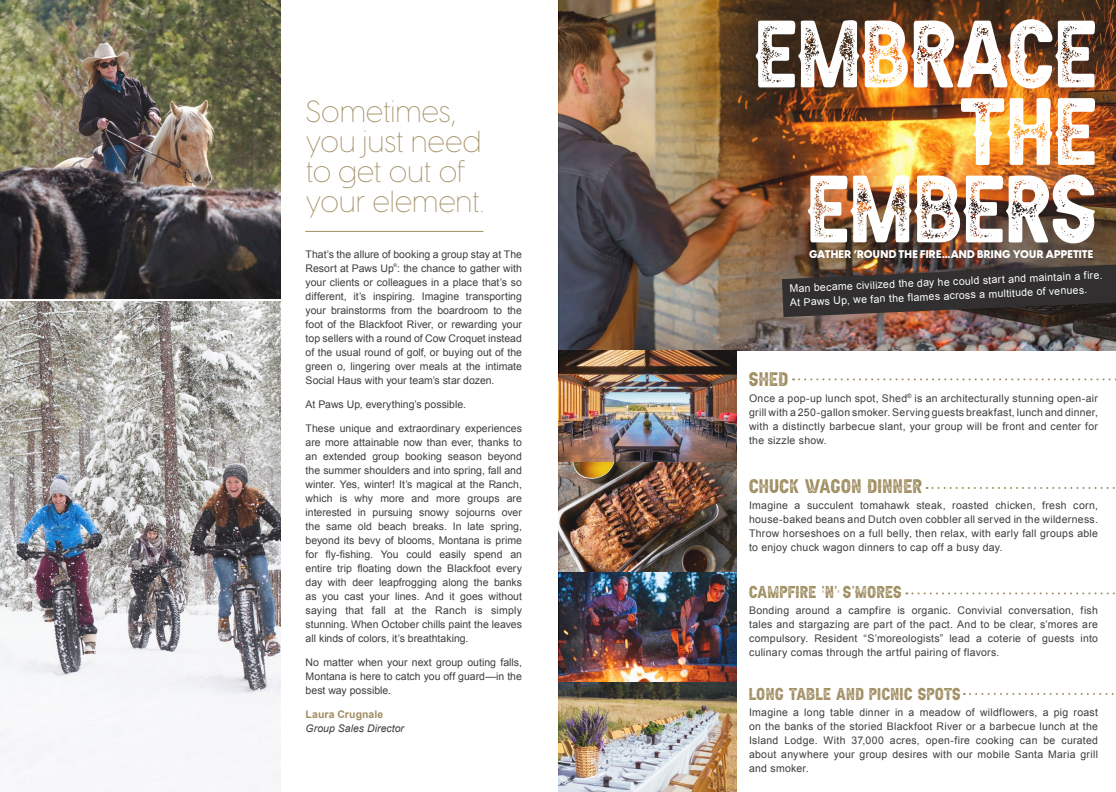
<style>
.page{position:relative;width:1116px;height:792px;background:#fff}
.page>*{position:absolute;margin:0;border:0;box-sizing:border-box;transform-origin:0 0}
.t1{font:58.3px/77.5px "Aldivaro Stamp Demo Stamp";color:#fff;text-align:right}
.t2{font:100 30px/30px "Visby CF";letter-spacing:-.01em;color:#a08e62}
.t3{font:12px "Aldivaro Stamp Demo Stamp";letter-spacing:.03em;color:#a08e62}
.t4{font:800 11px "Visby CF";letter-spacing:.015em;color:#fff}
.t5{font:10.5px/14px "Arial";letter-spacing:.005em;color:#3e3e3f;text-align:justify}
.t6{font:10.5px/14.1px "Arial";color:#fff}
.t7{font:10.5px "Aldivaro Stamp Demo Stamp";letter-spacing:.035em;color:#a08e62}
.t8{font:italic 10.5px/14px "Arial";letter-spacing:.005em;color:#3e3e3f}
.t9{font:5px "Arial";color:#3e3e3f}
.s1{font-weight:700;font-style:normal;color:#a08e62}
</style>
<div class="page">
<hr style="left:306px;top:231px;width:177px;height:1px;background:#a08e62">
<img style="left:0;top:0;width:280px;height:792px">
<img style="left:559px;top:0;width:557px;height:792px">
<svg style="left:782px;top:265px;width:334px;height:52px;background:#3b3331"></svg>
<svg style="left:793px;top:378px;width:323px;height:2px"></svg>
<svg style="left:927px;top:487px;width:189px;height:2px"></svg>
<svg style="left:906px;top:592px;width:210px;height:2px"></svg>
<svg style="left:964px;top:693px;width:152px;height:2px"></svg>
<p class="t2" style="left:306px;top:96px;width:152px">Sometimes,</p>
<p class="t2" style="left:306px;top:126px;width:180px">you just need to get out of your element.</p>
<p class="t5" style="left:306px;top:248px;width:218px">That’s the allure of booking a group stay at The<br>Resort at Paws Up : the chance to gather with</p>
<p class="t9" style="left:394px;top:262px;width:5px">®</p>
<p class="t5" style="left:306px;top:276px;width:218px">your clients or colleagues in a place that’s so different, it’s inspiring. Imagine transporting your brainstorms from the boardroom to the foot of the Blackfoot River, or rewarding your top sellers with a round of Cow Croquet instead of the usual round of golf, or buying out of the green o, lingering over meals at the intimate Social Haus with your team’s star dozen.</p>
<p class="t5" style="left:306px;top:398px;width:162px">At Paws Up, everything’s possible.</p>
<p class="t5" style="left:306px;top:422px;width:218px">These unique and extraordinary experiences are more attainable now than ever, thanks to an extended group booking season beyond the summer shoulders and into spring, fall and winter. Yes, winter! It’s magical at the Ranch, which is why more and more groups are interested in pursuing snowy sojourns over the same old beach breaks. In late spring, beyond its bevy of blooms, Montana is prime for fly-fishing. You could easily spend an entire trip floating down the Blackfoot every day with deer leapfrogging along the banks as you cast your lines. And it goes without saying that fall at the Ranch is simply stunning. When October chills paint the leaves all kinds of colors, it’s breathtaking.</p>
<p class="t5" style="left:306px;top:656px;width:218px">No matter when your next group outing falls, Montana is here to catch you off guard—in the best way possible.</p>
<p class="t8" style="left:306px;top:708px;width:100px"><span class="s1">Laura Crugnale<br></span>Group Sales Director</p>
<p class="t1" style="left:756px;top:29px;width:344px">EMBRACE<br>THE<br>EMBERS</p>
<p class="t4" style="left:809px;top:247px;width:286px">GATHER ’ROUND THE FIRE…AND BRING YOUR APPETITE</p>
<p class="t6" style="left:789px;top:280px;width:315px;rotate:-2deg">Man became civilized the day he could start and maintain a fire.<br>At Paws Up, we fan the flames across a multitude of venues.</p>
<p class="t3" style="left:749px;top:375px;width:41px">SHED</p>
<p class="t5" style="left:749px;top:391px;width:350px">Once a pop-up lunch spot, Shed<sup>®</sup> is an architecturally stunning open-air grill with a 250-gallon smoker. Serving guests breakfast, lunch and dinner, with a distinctly barbecue slant, your group will be front and center for the sizzle show.</p>
<p class="t3" style="left:749px;top:482px;width:175px">CHUCK WAGON DINNER</p>
<p class="t5" style="left:749px;top:498px;width:350px">Imagine a succulent tomahawk steak, roasted chicken, fresh corn, house-baked beans and Dutch oven cobbler all served in the wilderness.<br>Throw horseshoes on a full belly, then relax, with early fall groups able to enjoy chuck wagon dinners to cap off a busy day.</p>
<p class="t7" style="left:749px;top:588px;width:154px">CAMPFIRE ’'N'’ S'’MORES</p>
<p class="t5" style="left:749px;top:603px;width:350px">Bonding around a campfire is organic. Convivial conversation, fish tales and stargazing are part of the pact. And to be clear, s’mores are compulsory. Resident “S’moreologists” lead a coterie of guests into culinary comas through the artful pairing of flavors.</p>
<p class="t7" style="left:749px;top:690px;width:213px">LONG TABLE AND PICNIC SPOTS</p>
<p class="t5" style="left:749px;top:705px;width:350px">Imagine a long table dinner in a meadow of wildflowers, a pig roast on the banks of the storied Blackfoot River or a barbecue lunch at the Island Lodge. With 37,000 acres, open-fire cooking can be curated about anywhere your group desires with our mobile Santa Maria grill and smoker.</p>
</div>
